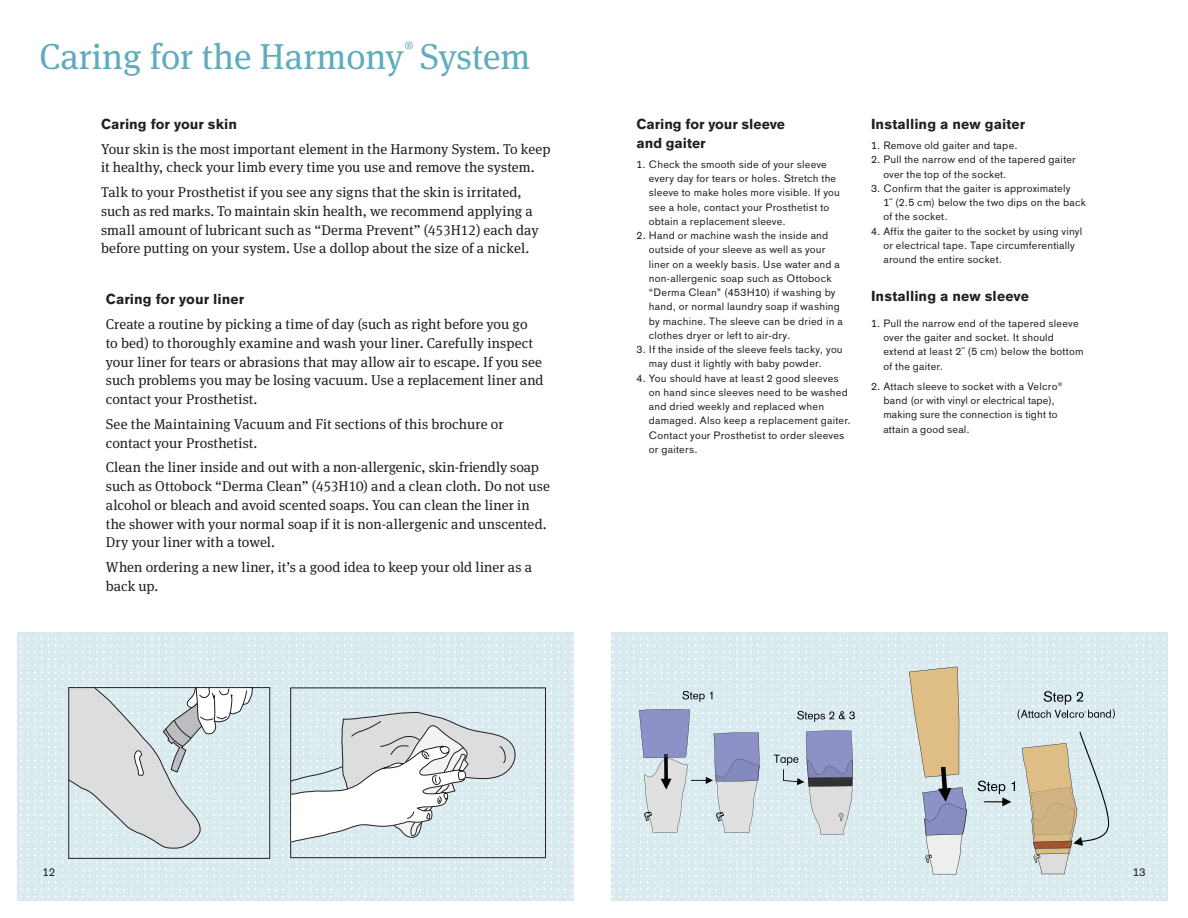
<style>
.page{position:relative;width:1188px;height:918px;background:#fff}
.page>*{position:absolute;margin:0;border:0;box-sizing:border-box;transform-origin:0 0}
.t1{font:36px "OBO Serif";color:#5facbd}
.t2{font:14.25px/18.8px "OBO Serif";letter-spacing:.005em;color:#231f20}
.t3{font:700 14.25px/18.8px "OBO Sans";color:#231f20}
.t4{font:11.25px "OBO Sans";color:#231f20}
.t5{font:10.5px/14.2px "OBO Sans";letter-spacing:.015em;color:#231f20}
</style>
<div class="page">
<div style="left:611px;top:633px;width:557px;height:268px;background:#daebf0"></div>
<div style="left:17px;top:633px;width:557px;height:268px;background:#daebf0"></div>
<svg style="left:613px;top:638px;width:551px;height:259px"></svg>
<svg style="left:21px;top:638px;width:551px;height:259px"></svg>
<div style="left:68px;top:687px;width:202px;height:172px;border:1px solid #231f20"></div>
<h1 class="t1" style="left:40px;top:35px;width:492px">Caring for the Harmony<sup>®</sup> System</h1>
<h2 class="t3" style="left:101px;top:115px;width:137px">Caring for your skin</h2>
<h2 class="t2" style="left:101px;top:139px;width:451px">Your skin is the most important element in the Harmony System. To keep it healthy, check your limb every time you use and remove the system.</h2>
<p class="t2" style="left:101px;top:183px;width:439px">Talk to your Prosthetist if you see any signs that the skin is irritated, such as red marks. To maintain skin health, we recommend applying a small amount of lubricant such as “Derma Prevent” (453H12) each day before putting on your system. Use a dollop about the size of a nickel.</p>
<h2 class="t3" style="left:106px;top:290px;width:140px">Caring for your liner</h2>
<p class="t2" style="left:106px;top:315px;width:439px">Create a routine by picking a time of day (such as right before you go<br>to bed) to thoroughly examine and wash your liner. Carefully inspect your liner for tears or abrasions that may allow air to escape. If you see such problems you may be losing vacuum. Use a replacement liner and contact your Prosthetist.</p>
<h2 class="t2" style="left:106px;top:415px;width:399px">See the Maintaining Vacuum and Fit sections of this brochure or contact your Prosthetist.</h2>
<p class="t2" style="left:106px;top:458px;width:446px">Clean the liner inside and out with a non-allergenic, skin-friendly soap such as Ottobock “Derma Clean” (453H10) and a clean cloth. Do not use alcohol or bleach and avoid scented soaps. You can clean the liner in the shower with your normal soap if it is non-allergenic and unscented.<br>Dry your liner with a towel.</p>
<h2 class="t2" style="left:106px;top:558px;width:428px">When ordering a new liner, it’s a good idea to keep your old liner as a back up.</h2>
<h2 class="t3" style="left:637px;top:115px;width:150px">Caring for your sleeve and gaiter</h2>
<p class="t5" style="left:649px;top:157px;width:193px;text-indent:-12px">1. Check the smooth side of your sleeve every day for tears or holes. Stretch the sleeve to make holes more visible. If you see a hole, contact your Prosthetist to obtain a replacement sleeve.</p>
<p class="t5" style="left:649px;top:228px;width:196px;text-indent:-12px">2. Hand or machine wash the inside and outside of your sleeve as well as your liner on a weekly basis. Use water and a non-allergenic soap such as Ottobock “Derma Clean” (453H10) if washing by hand, or normal laundry soap if washing by machine. The sleeve can be dried in a clothes dryer or left to air-dry.</p>
<p class="t5" style="left:649px;top:342px;width:195px;text-indent:-12px">3. If the inside of the sleeve feels tacky, you may dust it lightly with baby powder.</p>
<p class="t5" style="left:649px;top:371px;width:204px;text-indent:-12px">4. You should have at least 2 good sleeves on hand since sleeves need to be washed and dried weekly and replaced when damaged. Also keep a replacement gaiter.<br>Contact your Prosthetist to order sleeves or gaiters.</p>
<h2 class="t3" style="left:871px;top:115px;width:156px">Installing a new gaiter</h2>
<p class="t5" style="left:871px;top:138px;width:148px">1. Remove old gaiter and tape.</p>
<p class="t5" style="left:883px;top:153px;width:194px;text-indent:-12px">2. Pull the narrow end of the tapered gaiter over the top of the socket.</p>
<p class="t5" style="left:883px;top:181px;width:204px;text-indent:-12px">3. Confirm that the gaiter is approximately<br>1˝ (2.5 cm) below the two dips on the back of the socket.</p>
<p class="t5" style="left:883px;top:224px;width:200px;text-indent:-12px">4. Affix the gaiter to the socket by using vinyl or electrical tape. Tape circumferentially around the entire socket.</p>
<h2 class="t3" style="left:871px;top:286px;width:160px">Installing a new sleeve</h2>
<p class="t5" style="left:883px;top:316px;width:202px;text-indent:-12px">1. Pull the narrow end of the tapered sleeve over the gaiter and socket. It should extend at least 2˝ (5 cm) below the bottom of the gaiter.</p>
<p class="t5" style="left:883px;top:379px;width:181px;text-indent:-12px">2. Attach sleeve to socket with a Velcro® band (or with vinyl or electrical tape), making sure the connection is tight to attain a good seal.</p>
<p class="t4" style="left:43px;top:865px;width:14px">12</p>
<p class="t4" style="left:1133px;top:865px;width:14px">13</p>
</div>
